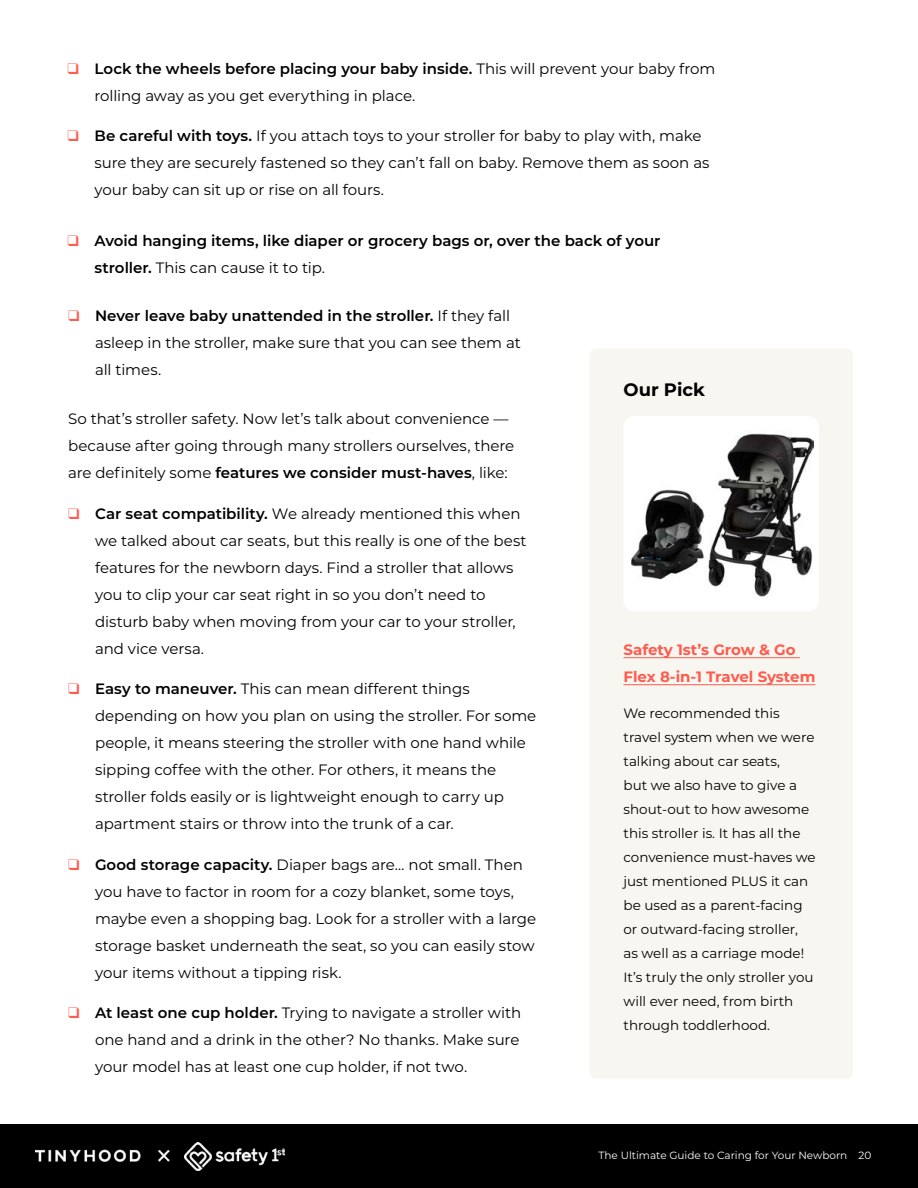
<style>
.page{position:relative;width:918px;height:1188px;background:#fff}
.page>*{position:absolute;margin:0;border:0;box-sizing:border-box;transform-origin:0 0}
.t1{font:700 18px "Montserrat";color:#000}
.t2{font:15px/27px "Montserrat";letter-spacing:-.005em;color:#000}
.t3{font:600 15px/27px "Montserrat";color:#000}
.t4{font:700 15px/27px "Montserrat";color:#ff5b4e}
.t5{font:13.5px/24px "Montserrat";color:#000}
.t6{font:10.5px "Montserrat";color:#fff}
.s1{color:#ff5b4e}
.s2{font-weight:600}
.s3{font-weight:400}
</style>
<div class="page">
<div style="left:0;top:1125px;width:918px;height:63px;background:#000"></div>
<img style="left:36px;top:1149px;width:134px;height:13px">
<img style="left:184px;top:1142px;width:101px;height:28px">
<div style="left:590px;top:349px;width:263px;height:730px;background:#f8f6f0;border-radius:7px"></div>
<hr style="left:624px;top:657px;width:176px;height:1px;background:#ff5b4e">
<hr style="left:624px;top:684px;width:191px;height:1px;background:#ff5b4e">
<div style="left:624px;top:416px;width:195px;height:195px;background:#fff;border-radius:11px"></div>
<img style="left:632px;top:433px;width:181px;height:164px">
<p class="t2" style="left:94px;top:55px;width:622px;text-indent:-27px"><span class="s1">❑</span> <span class="s2">Lock the wheels before placing your baby inside.</span> This will prevent your baby from rolling away as you get everything in place.</p>
<p class="t2" style="left:94px;top:122px;width:617px;text-indent:-27px"><span class="s1">❑</span> <span class="s2">Be careful with toys.</span> If you attach toys to your stroller for baby to play with, make sure they are securely fastened so they can’t fall on baby. Remove them as soon as your baby can sit up or rise on all fours.</p>
<p class="t3" style="left:94px;top:227px;width:567px;text-indent:-27px"><span class="s1">❑</span> Avoid hanging items, like diaper or grocery bags or, over the back of your stroller. <span class="s3">This can cause it to tip.</span></p>
<p class="t2" style="left:95px;top:301px;width:427px;text-indent:-27px"><span class="s1">❑</span> <span class="s2">Never leave baby unattended in the stroller.</span> If they fall asleep in the stroller, make sure that you can see them at all times.</p>
<p class="t2" style="left:68px;top:405px;width:448px">So that’s stroller safety. Now let’s talk about convenience — because after going through many strollers ourselves, there are definitely some <span class="s2">features we consider must-haves</span>, like:</p>
<p class="t2" style="left:95px;top:499px;width:433px;text-indent:-27px"><span class="s1">❑</span> <span class="s2">Car seat compatibility.</span> We already mentioned this when we talked about car seats, but this really is one of the best features for the newborn days. Find a stroller that allows you to clip your car seat right in so you don’t need to disturb baby when moving from your car to your stroller, and vice versa.</p>
<p class="t2" style="left:95px;top:675px;width:443px;text-indent:-27px"><span class="s1">❑</span> <span class="s2">Easy to maneuver.</span> This can mean different things depending on how you plan on using the stroller. For some people, it means steering the stroller with one hand while sipping coffee with the other. For others, it means the stroller folds easily or is lightweight enough to carry up apartment stairs or throw into the trunk of a car.</p>
<p class="t2" style="left:95px;top:850px;width:443px;text-indent:-27px"><span class="s1">❑</span> <span class="s2">Good storage capacity.</span> Diaper bags are… not small. Then you have to factor in room for a cozy blanket, some toys, maybe even a shopping bag. Look for a stroller with a large storage basket underneath the seat, so you can easily stow your items without a tipping risk.</p>
<p class="t2" style="left:95px;top:999px;width:428px;text-align:justify;text-indent:-27px"><span class="s1">❑</span> <span class="s2">At least one cup holder.</span> Trying to navigate a stroller with one hand and a drink in the other? No thanks. Make sure your model has at least one cup holder, if not two.</p>
<p class="t1" style="left:624px;top:377px;width:83px">Our Pick</p>
<p class="t4" style="left:624px;top:635px;width:193px">Safety 1st’s Grow &amp; Go<br>Flex 8-in-1 Travel System</p>
<p class="t5" style="left:624px;top:700px;width:194px">We recommended this travel system when we were talking about car seats,<br>but we also have to give a shout-out to how awesome this stroller is. It has all the convenience must-haves we just mentioned PLUS it can be used as a parent-facing or outward-facing stroller, as well as a carriage mode!<br>It’s truly the only stroller you will ever need, from birth through toddlerhood.</p>
<p class="t6" style="left:598px;top:1148px;width:274px">The Ultimate Guide to Caring for Your Newborn 20</p>
</div>
